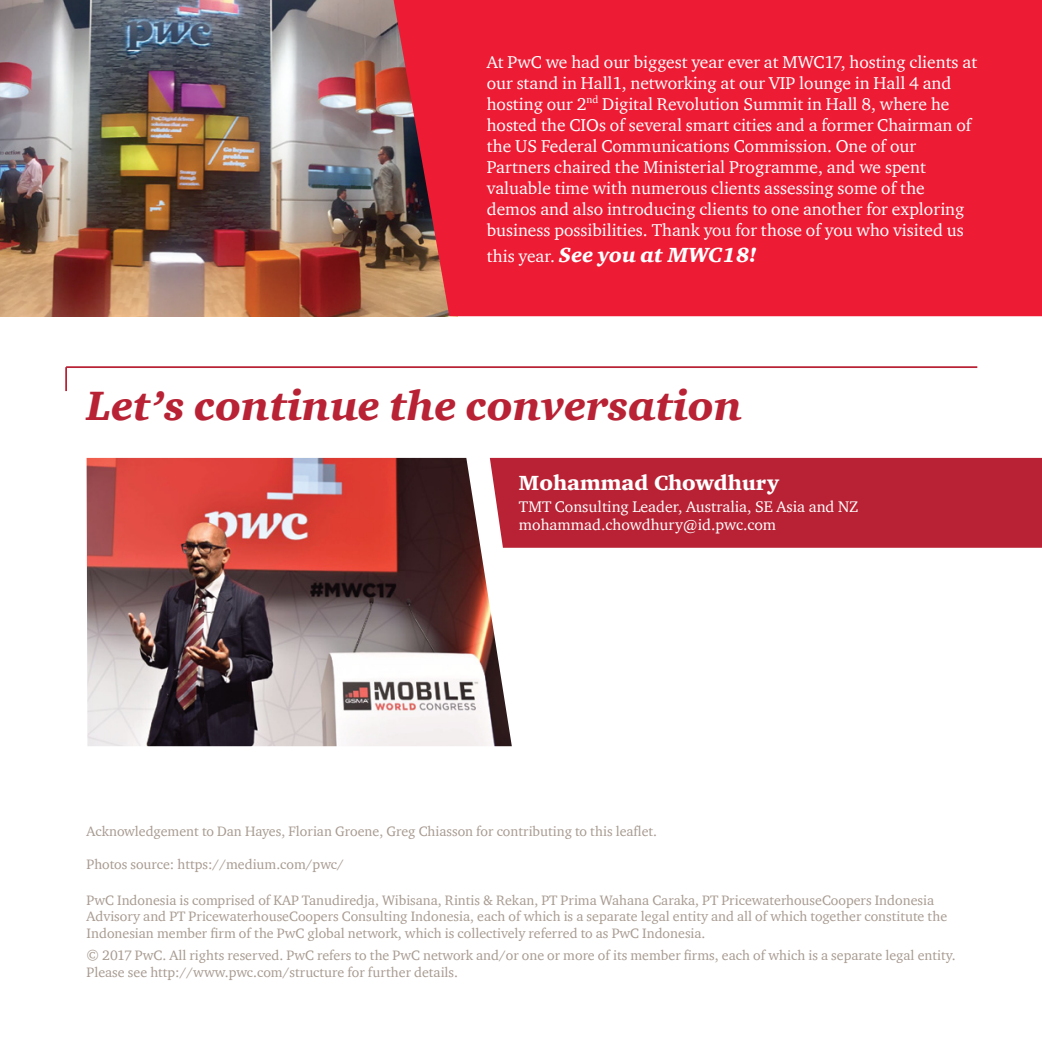
<style>
.page{position:relative;width:1042px;height:1042px;background:#fff}
.page>*{position:absolute;margin:0;border:0;box-sizing:border-box;transform-origin:0 0}
.t1{font:italic 900 42px "ITC Charter Com";color:#b82234}
.t2{font:italic 900 21px "ITC Charter Com";color:#fff}
.t3{font:900 21px "ITC Charter Com";color:#fff}
.t4{font:17.5px/21px "ITC Charter Com";color:#fff}
.t5{font:15.75px/18.9px "ITC Charter Com";color:#fff}
.t6{font:14px/16.8px "ITC Charter Com";color:#a89b91}
.s1{font-weight:400;font-style:normal;font-size:17.5px}
</style>
<div class="page">
<img style="left:0;top:0;width:394px;height:316px">
<div style="left:394px;top:0;width:648px;height:316px;background:#ed1b34"></div>
<div style="left:512px;top:458px;width:530px;height:90px;background:#b82234"></div>
<hr style="left:65px;top:367px;width:2px;height:24px;background:#b82234">
<hr style="left:66px;top:366px;width:911px;height:2px;background:#b82234">
<img style="left:87px;top:458px;width:425px;height:288px">
<p class="t4" style="left:487px;top:52px;width:492px">At PwC we had our biggest year ever at MWC17, hosting clients at our stand in Hall1, networking at our VIP lounge in Hall 4 and hosting our 2<sup>nd</sup> Digital Revolution Summit in Hall 8, where he hosted the CIOs of several smart cities and a former Chairman of the US Federal Communications Commission. One of our Partners chaired the Ministerial Programme, and we spent valuable time with numerous clients assessing some of the demos and also introducing clients to one another for exploring business possibilities. Thank you for those of you who visited us</p>
<h2 class="t2" style="left:487px;top:242px;width:271px"><span class="s1">this year.</span> See you at MWC18!</h2>
<h1 class="t1" style="left:87px;top:380px;width:657px">Let’s continue the conversation</h1>
<h2 class="t3" style="left:519px;top:470px;width:261px">Mohammad Chowdhury</h2>
<p class="t5" style="left:519px;top:496px;width:341px">TMT Consulting Leader, Australia, SE Asia and NZ mohammad.chowdhury@id.pwc.com</p>
<p class="t6" style="left:87px;top:822px;width:572px">Acknowledgement to Dan Hayes, Florian Groene, Greg Chiasson for contributing to this leaflet.</p>
<p class="t6" style="left:87px;top:856px;width:259px">Photos source: https://medium.com/pwc/</p>
<p class="t6" style="left:87px;top:891px;width:862px">PwC Indonesia is comprised of KAP Tanudiredja, Wibisana, Rintis &amp; Rekan, PT Prima Wahana Caraka, PT PricewaterhouseCoopers Indonesia<br>Advisory and PT PricewaterhouseCoopers Consulting Indonesia, each of which is a separate legal entity and all of which together constitute the<br>Indonesian member firm of the PwC global network, which is collectively referred to as PwC Indonesia.</p>
<p class="t6" style="left:87px;top:947px;width:870px">© 2017 PwC. All rights reserved. PwC refers to the PwC network and/or one or more of its member firms, each of which is a separate legal entity.<br>Please see http://www.pwc.com/structure for further details.</p>
</div>
